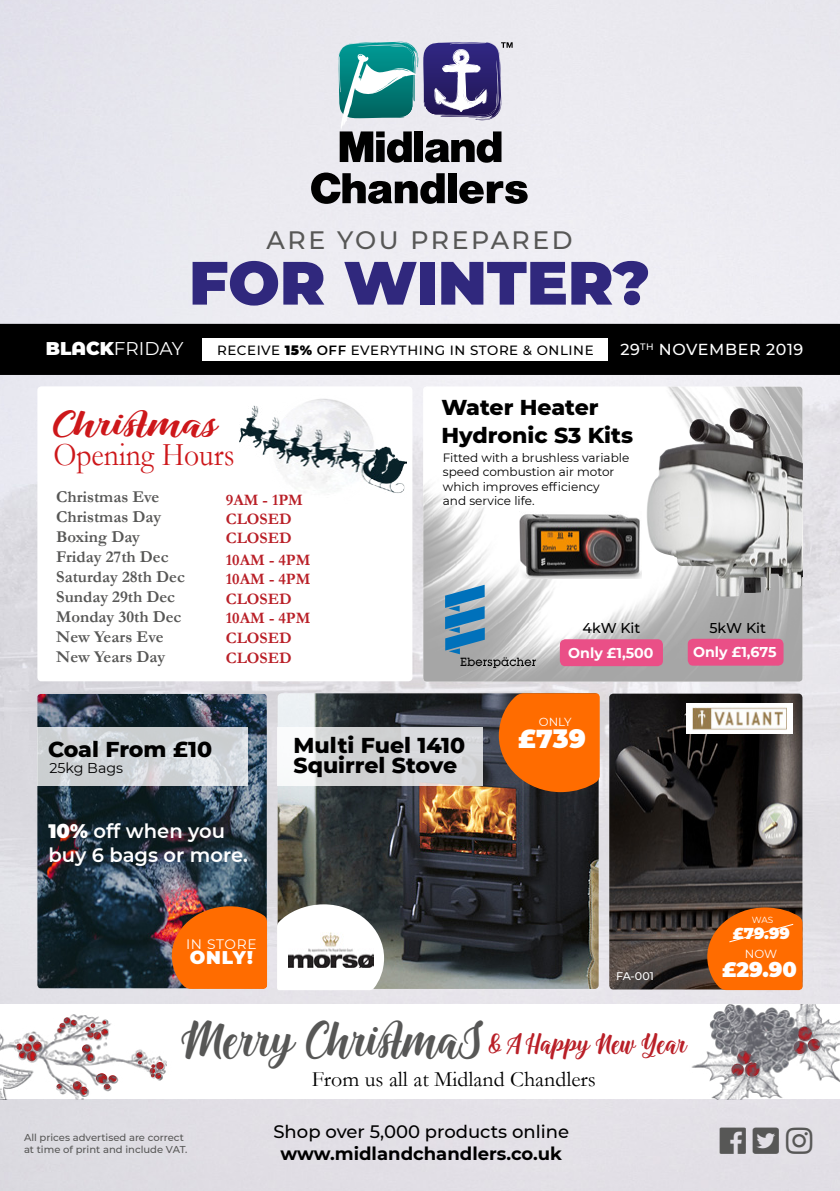
<style>
.page{position:relative;width:840px;height:1191px;background:#fff}
.page>*{position:absolute;margin:0;border:0;box-sizing:border-box;transform-origin:0 0}
.t1{font:900 61px "Montserrat";color:#30287d}
.t2{font:46.8px "Onadio";color:#575756}
.t3{font:33.2px "Garamond";color:#cd171a;scale:.89 1}
.t4{font:33.2px "Onadio";color:#cd171a;scale:1.38 1}
.t5{font:900 26px "Montserrat";color:#fff}
.t6{font:500 25.2px "Montserrat";letter-spacing:.1em;color:#575756}
.t7{font:800 22px/27.2px "Montserrat";color:#000}
.t8{font:22px "Garamond";color:#000}
.t9{font:900 20.8px "Montserrat";color:#fff}
.t10{font:600 19.4px/23.4px "Montserrat";color:#fff}
.t11{font:18.4px "Montserrat";color:#fff}
.t12{font:900 18.4px "Montserrat";color:#fff}
.t13{font:500 18px "Montserrat";color:#000}
.t14{font:700 18px "Montserrat";color:#000}
.t15{font:700 16.6px/20px "Garamond";color:#575756}
.t16{font:700 16px/19.6px "Garamond";color:#b91f27}
.t17{font:500 16px "Montserrat";letter-spacing:.04em;color:#fff}
.t18{font:900 15.8px "Montserrat";color:#fff}
.t19{font:700 14.2px "Montserrat";color:#fff}
.t20{font:500 14.2px "Montserrat";letter-spacing:-.005em;color:#000}
.t21{font:14.2px "Montserrat";color:#000}
.t22{font:13.8px "Montserrat";letter-spacing:.05em;color:#fff}
.t23{font:500 13.4px "Montserrat";letter-spacing:.04em;color:#000}
.t24{font:12px/14.4px "Montserrat";color:#000}
.t25{font:11.8px "Montserrat";color:#fff}
.t26{font:500 11px "Montserrat";color:#fff}
.t27{font:500 10px/12px "Montserrat";color:#575756}
.t28{font:8.8px "Montserrat";color:#fff}
.s1{font-weight:900}
.s2{font-weight:600}
.s3{font-size:25.6px;color:#b91f27}
</style>
<div class="page">
<img style="left:0;top:0;width:839px;height:1191px">
<div style="left:0;top:324px;width:839px;height:51px;background:#000"></div>
<div style="left:203px;top:339px;width:404px;height:22px;background:#fff"></div>
<img style="left:423px;top:387px;width:379px;height:294px">
<img style="left:645px;top:407px;width:157px;height:189px">
<svg style="left:445px;top:585px;width:90px;height:83px;background:#94abbb"></svg>
<img style="left:519px;top:511px;width:122px;height:67px">
<div style="left:687px;top:639px;width:96px;height:26px;background:#ea4f87;border-radius:5px"></div>
<div style="left:559px;top:639px;width:103px;height:27px;background:#ea4f87;border-radius:5px"></div>
<img style="left:277px;top:693px;width:321px;height:296px">
<svg style="left:498px;top:693px;width:101px;height:99px;background:#e76609"></svg>
<svg style="left:277px;top:904px;width:107px;height:86px"></svg>
<img style="left:288px;top:932px;width:86px;height:35px">
<img style="left:37px;top:694px;width:230px;height:294px">
<svg style="left:37px;top:727px;width:211px;height:59px;background:#d2d5d9"></svg>
<img style="left:172px;top:906px;width:95px;height:83px">
<svg style="left:277px;top:726px;width:206px;height:59px;fill:#d7d8da"></svg>
<svg style="left:311px;top:172px;width:133px;height:32px;background:#6e6e70"></svg>
<div style="left:448px;top:173px;width:8px;height:30px;background:#000"></div>
<svg style="left:459px;top:181px;width:68px;height:23px;background:#58585a"></svg>
<svg style="left:338px;top:42px;width:174px;height:121px;background:#718899"></svg>
<div style="left:37px;top:386px;width:375px;height:295px;background:#fff;border-radius:4px"></div>
<img style="left:609px;top:693px;width:193px;height:296px">
<div style="left:686px;top:703px;width:106px;height:31px;background:#fff"></div>
<img style="left:692px;top:707px;width:94px;height:23px">
<img style="left:239px;top:399px;width:167px;height:94px">
<svg style="left:706px;top:907px;width:96px;height:83px;background:#e46507"></svg>
<div style="left:0;top:1004px;width:839px;height:95px;background:#fff"></div>
<img style="left:691px;top:1004px;width:148px;height:95px">
<img style="left:0;top:1014px;width:167px;height:85px">
<svg style="left:719px;top:1127px;width:26px;height:26px"></svg>
<svg style="left:752px;top:1127px;width:26px;height:26px"></svg>
<svg style="left:785px;top:1127px;width:26px;height:26px"></svg>
<h3 class="t6" style="left:266px;top:223px;width:307px">ARE YOU PREPARED</h3>
<h1 class="t1" style="left:189px;top:237px;width:462px">FOR WINTER?</h1>
<p class="t11" style="left:46px;top:336px;width:139px"><span class="s1">BLACK</span>FRIDAY</p>
<p class="t23" style="left:217px;top:340px;width:378px">RECEIVE <span class="s1">15%</span> <span class="s2">OFF</span> EVERYTHING IN STORE &amp; ONLINE</p>
<p class="t17" style="left:620px;top:338px;width:184px">29<sup>TH</sup> NOVEMBER 2019</p>
<h3 class="t4" style="left:53px;top:405px;width:120px">Christmas</h3>
<h3 class="t3" style="left:53px;top:432px;width:205px">Opening Hours</h3>
<p class="t15" style="left:56px;top:487px;width:130px">Christmas Eve<br>Christmas Day<br>Boxing Day<br>Friday 27th Dec<br>Saturday 28th Dec<br>Sunday 29th Dec<br>Monday 30th Dec<br>New Years Eve<br>New Years Day</p>
<p class="t16" style="left:226px;top:490px;width:78px">9AM - 1PM<br>CLOSED<br>CLOSED</p>
<p class="t16" style="left:226px;top:550px;width:86px">10AM - 4PM<br>10AM - 4PM<br>CLOSED<br>10AM - 4PM<br>CLOSED<br>CLOSED</p>
<h3 class="t7" style="left:441px;top:393px;width:193px">Water Heater<br>Hydronic S3 Kits</h3>
<p class="t24" style="left:442px;top:450px;width:188px">Fitted with a brushless variable speed combustion air motor which improves efficiency<br>and service life.</p>
<p class="t20" style="left:582px;top:618px;width:59px">4kW Kit</p>
<p class="t20" style="left:709px;top:618px;width:58px">5kW Kit</p>
<p class="t19" style="left:568px;top:642px;width:87px">Only £1,500</p>
<p class="t19" style="left:692px;top:642px;width:85px">Only £1,675</p>
<p class="t25" style="left:538px;top:713px;width:34px">ONLY</p>
<h3 class="t7" style="left:48px;top:734px;width:166px">Coal From £10</h3>
<p class="t21" style="left:49px;top:758px;width:75px">25kg Bags</p>
<p class="t10" style="left:48px;top:818px;width:201px"><span class="s1">10%</span> off when you buy 6 bags or more.</p>
<p class="t22" style="left:186px;top:934px;width:72px">IN STORE</p>
<p class="t12" style="left:190px;top:943px;width:65px">ONLY!</p>
<h3 class="t7" style="left:293px;top:733px;width:173px;line-height:20px">Multi Fuel 1410<br>Squirrel Stove</h3>
<h3 class="t5" style="left:518px;top:719px;width:69px">£739</h3>
<p class="t26" style="left:615px;top:968px;width:39px">FA-001</p>
<h2 class="t2" style="left:182px;top:1013px;width:506px">Merry ChristmaS <span class="s3">&amp; A Happy New Year</span></h2>
<p class="t27" style="left:24px;top:1131px;width:165px">All prices advertised are correct at time of print and include VAT.</p>
<h3 class="t8" style="left:311px;top:1064px;width:285px">From us all at Midland Chandlers</h3>
<p class="t13" style="left:273px;top:1119px;width:297px">Shop over 5,000 products online</p>
<p class="t14" style="left:280px;top:1140px;width:283px">www.midlandchandlers.co.uk</p>
<p class="t28" style="left:751px;top:913px;width:23px">WAS</p>
<p class="t18" style="left:732px;top:921px;width:58px">£79.99</p>
<p class="t25" style="left:744px;top:945px;width:34px">NOW</p>
<p class="t9" style="left:721px;top:953px;width:76px">£29.90</p>
</div>
